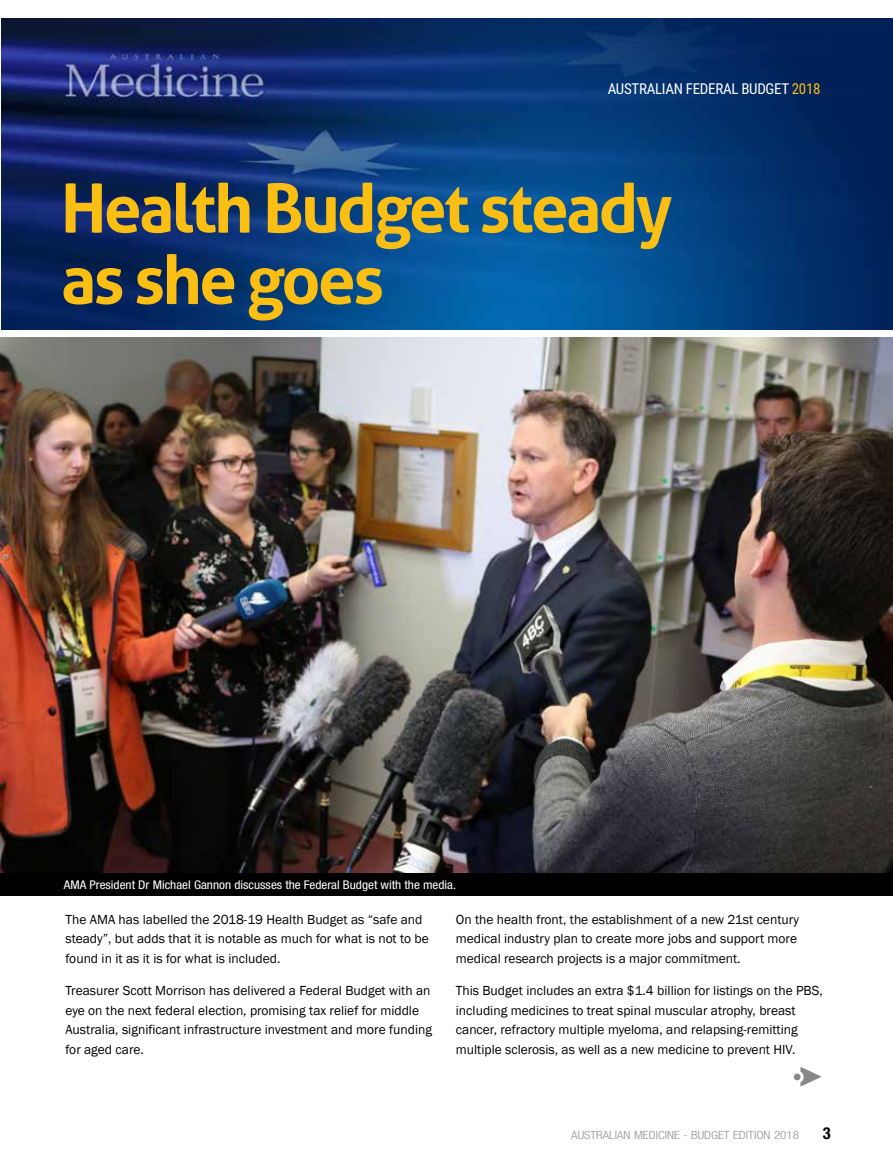
<style>
.page{position:relative;width:893px;height:1170px;background:#fff}
.page>*{position:absolute;margin:0;border:0;box-sizing:border-box;transform-origin:0 0}
.t1{font:700 67.5px/71.4px "Aller";letter-spacing:-.04em;color:#fbbf13}
.t2{font:700 condensed 16.5px "Helvetica Neue";color:#000}
.t3{font:15px "Roboto Condensed";letter-spacing:-.02em;color:#fff}
.t4{font:13.5px/19.5px "Franklin Gothic";color:#000}
.t5{font:condensed 12px "Helvetica Neue";color:#fff;scale:1.1 1}
.t6{font:300 condensed 11.25px "Helvetica Neue";color:#939598;scale:1.15 1}
.s1{color:#fbbf13}
</style>
<div class="page">
<img style="left:2px;top:19px;width:891px;height:310px">
<img style="left:0;top:338px;width:893px;height:535px">
<svg style="left:800px;top:1067px;width:22px;height:19px"></svg>
<div style="left:794px;top:1073px;width:6px;height:7px;background:#86888a;border-radius:50%"></div>
<div style="left:0;top:873px;width:893px;height:22px;background:#000"></div>
<p class="t3" style="left:608px;top:78px;width:214px">AUSTRALIAN FEDERAL BUDGET <span class="s1">2018</span></p>
<h1 class="t1" style="left:61px;top:172px;width:613px">Health Budget steady as she goes</h1>
<p class="t5" style="left:64px;top:877px;width:358px">AMA President Dr Michael Gannon discusses the Federal Budget with the media.</p>
<p class="t4" style="left:66px;top:909px;width:365px">The AMA has labelled the 2018-19 Health Budget as “safe and steady”, but adds that it is notable as much for what is not to be found in it as it is for what is included.</p>
<p class="t4" style="left:66px;top:981px;width:368px">Treasurer Scott Morrison has delivered a Federal Budget with an eye on the next federal election, promising tax relief for middle Australia, significant infrastructure investment and more funding for aged care.</p>
<p class="t4" style="left:456px;top:909px;width:345px">On the health front, the establishment of a new 21st century medical industry plan to create more jobs and support more medical research projects is a major commitment.</p>
<p class="t4" style="left:456px;top:981px;width:368px">This Budget includes an extra $1.4 billion for listings on the PBS, including medicines to treat spinal muscular atrophy, breast cancer, refractory multiple myeloma, and relapsing-remitting multiple sclerosis, as well as a new medicine to prevent HIV.</p>
<p class="t6" style="left:571px;top:1128px;width:200px">AUSTRALIAN MEDICINE - BUDGET EDITION 2018</p>
<p class="t2" style="left:823px;top:1122px;width:9px">3</p>
</div>
